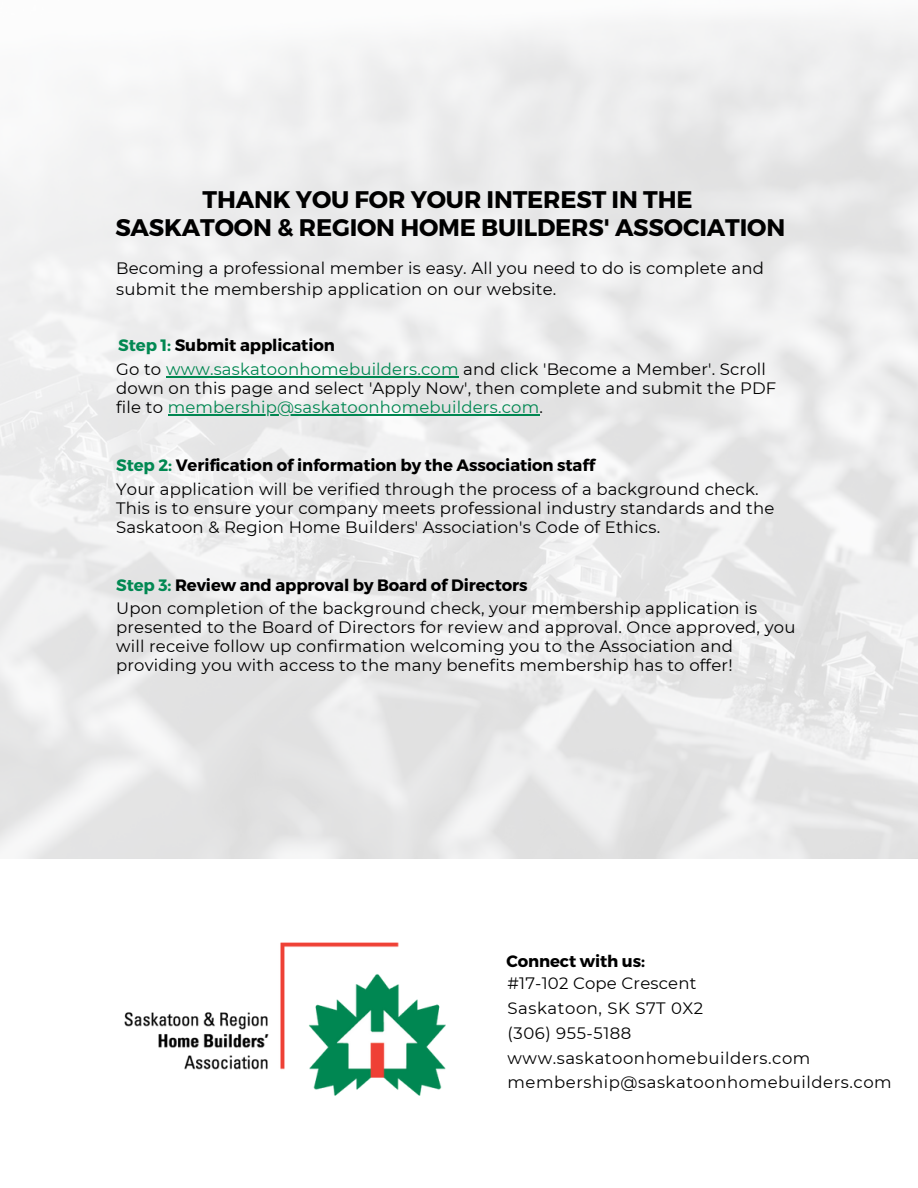
<style>
.page{position:relative;width:918px;height:1188px;background:#fff}
.page>*{position:absolute;margin:0;border:0;box-sizing:border-box;transform-origin:0 0}
.t1{font:700 24px/28.2px "Montserrat";letter-spacing:-.005em;color:#000;text-align:center}
.t2{font:16.5px/19.2px "Montserrat";letter-spacing:.01em;color:#000}
.t3{font:700 16.5px "Montserrat";letter-spacing:-.005em;color:#000}
.t4{font:16.5px/24.8px "Montserrat";letter-spacing:.035em;color:#000}
.s1{color:#018852}
.s2{color:#008751}
</style>
<div class="page">
<img style="left:0;top:18px;width:918px;height:840px">
<hr style="left:166px;top:376px;width:293px;height:1px;background:#008751">
<hr style="left:168px;top:414px;width:371px;height:1px;background:#008751">
<img style="left:124px;top:942px;width:322px;height:154px">
<h1 class="t1" style="left:115px;top:185px;width:671px">THANK YOU FOR YOUR INTEREST IN THE<br>SASKATOON &amp; REGION HOME BUILDERS' ASSOCIATION</h1>
<p class="t2" style="left:116px;top:258px;width:649px;line-height:21.3px">Becoming a professional member is easy. All you need to do is complete and submit the membership application on our website.</p>
<p class="t3" style="left:118px;top:334px;width:218px"><span class="s1">Step 1:</span> Submit application</p>
<p class="t2" style="left:116px;top:359px;width:662px">Go to <span class="s2">www.saskatoonhomebuilders.com</span> and click 'Become a Member'. Scroll down on this page and select 'Apply Now', then complete and submit the PDF file to <span class="s2">membership@saskatoonhomebuilders.com</span>.</p>
<p class="t3" style="left:116px;top:454px;width:480px"><span class="s1">Step 2:</span> Verification of information by the Association staff</p>
<p class="t2" style="left:116px;top:480px;width:660px">Your application will be verified through the process of a background check.<br>This is to ensure your company meets professional industry standards and the<br>Saskatoon &amp; Region Home Builders' Association's Code of Ethics.</p>
<p class="t3" style="left:116px;top:574px;width:413px"><span class="s1">Step 3:</span> Review and approval by Board of Directors</p>
<p class="t2" style="left:116px;top:598px;width:681px">Upon completion of the background check, your membership application is presented to the Board of Directors for review and approval. Once approved, you will receive follow up confirmation welcoming you to the Association and providing you with access to the many benefits membership has to offer!</p>
<p class="t3" style="left:506px;top:950px;width:140px">Connect with us:</p>
<p class="t4" style="left:508px;top:971px;width:386px">#17-102 Cope Crescent<br>Saskatoon, SK S7T 0X2<br>(306) 955-5188 www.saskatoonhomebuilders.com membership@saskatoonhomebuilders.com</p>
</div>
